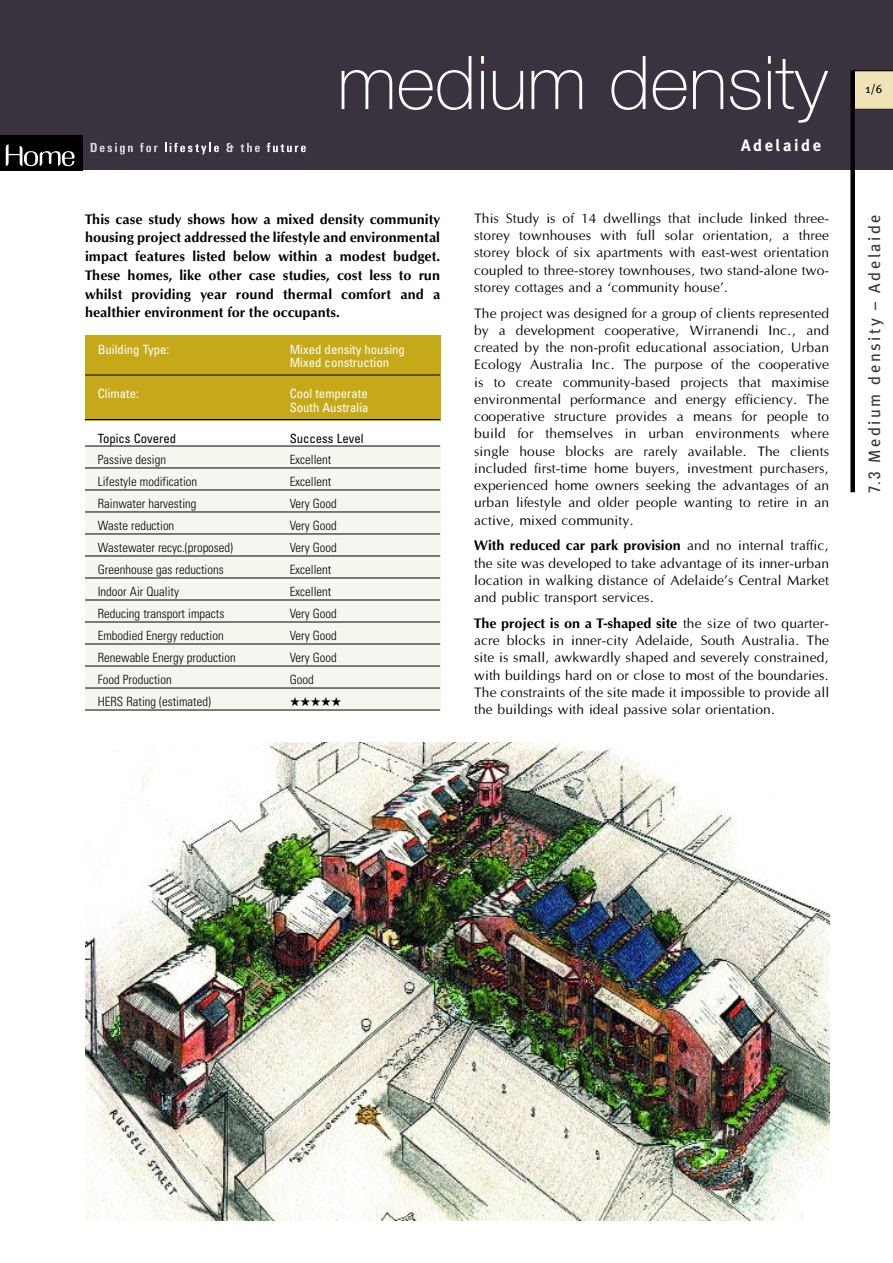
<style>
.page{position:relative;width:893px;height:1263px;background:#fff}
.page>*{position:absolute;margin:0;border:0;box-sizing:border-box;transform-origin:0 0}
.t1{font:100 74.25px "Helvetica Neue";color:#fff}
.t2{font:16.5px "Meta Plus";letter-spacing:.15em;color:#3b323f}
.t3{font:700 16.5px "Meta Plus";letter-spacing:.15em;color:#fff}
.para_2{font:14.25px/17.2px "Optane";color:#000;text-align:justify}
.para_1{font:500 14.25px/18.8px "Optus T";color:#000;text-align:justify}
.tabletext{font:300 condensed 12.75px "Univers";color:#000}
.tablehead{font:condensed 12.75px/13.5px "Univers";color:#fff}
.tablehead-2{font:condensed 12.75px "Univers";color:#000}
.t4{font:12px "Meta Plus";color:#000}
.s1{font-family:"Optus T";font-weight:500}
.s2{font-family:"Univers";font-stretch:condensed}
</style>
<div class="page">
<div style="left:0;top:0;width:893px;height:170px;background:#3b323f"></div>
<div style="left:0;top:135px;width:82px;height:35px;background:#000"></div>
<svg style="left:91px;top:143px;width:42px;height:11px"></svg>
<svg style="left:140px;top:143px;width:18px;height:9px"></svg>
<svg style="left:165px;top:143px;width:54px;height:11px"></svg>
<svg style="left:226px;top:143px;width:8px;height:9px"></svg>
<svg style="left:240px;top:143px;width:20px;height:9px"></svg>
<svg style="left:267px;top:143px;width:39px;height:9px"></svg>
<svg style="left:6px;top:144px;width:69px;height:22px"></svg>
<svg style="left:853px;top:70px;width:40px;height:40px"></svg>
<div style="left:850px;top:71px;width:5px;height:421px;background:#000"></div>
<div style="left:85px;top:446px;width:355px;height:264px;background:#f6f6ef"></div>
<div style="left:85px;top:335px;width:355px;height:85px;background:#c6a919"></div>
<hr style="left:85px;top:375px;width:355px;height:1px;background:#000">
<hr style="left:85px;top:419px;width:355px;height:1px;background:#000">
<hr style="left:85px;top:446px;width:355px;height:1px;background:#000">
<hr style="left:85px;top:468px;width:355px;height:1px;background:#000">
<hr style="left:85px;top:490px;width:355px;height:1px;background:#000">
<hr style="left:85px;top:512px;width:355px;height:1px;background:#000">
<hr style="left:85px;top:534px;width:355px;height:1px;background:#000">
<hr style="left:85px;top:556px;width:355px;height:1px;background:#000">
<hr style="left:85px;top:578px;width:355px;height:1px;background:#000">
<hr style="left:85px;top:600px;width:355px;height:1px;background:#000">
<hr style="left:85px;top:622px;width:355px;height:1px;background:#000">
<hr style="left:85px;top:644px;width:355px;height:1px;background:#000">
<hr style="left:85px;top:666px;width:355px;height:1px;background:#000">
<hr style="left:85px;top:688px;width:355px;height:1px;background:#000">
<hr style="left:85px;top:710px;width:355px;height:1px;background:#000">
<img style="left:85px;top:742px;width:744px;height:478px">
<p class="t1" style="left:337px;top:40px;width:492px">medium density</p>
<p class="para_1" style="left:85px;top:209px;width:357px">This case study shows how a mixed density community housing project addressed the lifestyle and environmental impact features listed below within a modest budget.<br>These homes, like other case studies, cost less to run whilst providing year round thermal comfort and a healthier environment for the occupants.</p>
<p class="tablehead" style="left:98px;top:342px;width:73px">Building Type:</p>
<p class="tablehead" style="left:290px;top:342px;width:117px">Mixed density housing<br>Mixed construction</p>
<p class="tablehead" style="left:98px;top:387px;width:43px">Climate:</p>
<p class="tablehead" style="left:290px;top:387px;width:80px">Cool temperate<br>South Australia</p>
<p class="tablehead-2" style="left:98px;top:430px;width:80px">Topics Covered</p>
<p class="tablehead-2" style="left:290px;top:430px;width:75px">Success Level</p>
<p class="tabletext" style="left:98px;top:451px;width:70px">Passive design</p>
<p class="tabletext" style="left:290px;top:451px;width:43px">Excellent</p>
<p class="tabletext" style="left:98px;top:473px;width:101px">Lifestyle modification</p>
<p class="tabletext" style="left:290px;top:473px;width:43px">Excellent</p>
<p class="tabletext" style="left:98px;top:495px;width:100px">Rainwater harvesting</p>
<p class="tabletext" style="left:290px;top:495px;width:49px">Very Good</p>
<p class="tabletext" style="left:98px;top:517px;width:78px">Waste reduction</p>
<p class="tabletext" style="left:290px;top:517px;width:49px">Very Good</p>
<p class="tabletext" style="left:98px;top:539px;width:137px">Wastewater recyc.(proposed)</p>
<p class="tabletext" style="left:290px;top:539px;width:49px">Very Good</p>
<p class="tabletext" style="left:98px;top:561px;width:127px">Greenhouse gas reductions</p>
<p class="tabletext" style="left:290px;top:561px;width:43px">Excellent</p>
<p class="tabletext" style="left:98px;top:583px;width:83px">Indoor Air Quality</p>
<p class="tabletext" style="left:290px;top:583px;width:43px">Excellent</p>
<p class="tabletext" style="left:98px;top:605px;width:128px">Reducing transport impacts</p>
<p class="tabletext" style="left:290px;top:605px;width:49px">Very Good</p>
<p class="tabletext" style="left:98px;top:627px;width:127px">Embodied Energy reduction</p>
<p class="tabletext" style="left:290px;top:627px;width:49px">Very Good</p>
<p class="tabletext" style="left:98px;top:649px;width:139px">Renewable Energy production</p>
<p class="tabletext" style="left:290px;top:649px;width:49px">Very Good</p>
<p class="tabletext" style="left:98px;top:671px;width:75px">Food Production</p>
<p class="tabletext" style="left:290px;top:671px;width:26px">Good</p>
<p class="tabletext" style="left:98px;top:693px;width:115px">HERS Rating (estimated)</p>
<p class="t3" style="left:741px;top:136px;width:81px">Adelaide</p>
<p class="para_2" style="left:474px;top:210px;width:357px">This Study is of 14 dwellings that include linked three&shy;storey townhouses with full solar orientation, a three storey block of six apartments with east-west orientation coupled to three-storey townhouses, two stand-alone two&shy;storey cottages and a ‘community house’.</p>
<p class="para_2" style="left:474px;top:305px;width:357px">The project was designed for a group of clients represented by a development cooperative, Wirranendi Inc., and created by the non-profit educational association, Urban Ecology Australia Inc. The purpose of the cooperative is to create community-based projects that maximise environmental performance and energy efficiency. The cooperative structure provides a means for people to build for themselves in urban environments where single house blocks are rarely available. The clients included first-time home buyers, investment purchasers, experienced home owners seeking the advantages of an urban lifestyle and older people wanting to retire in an active, mixed community.</p>
<p class="para_2" style="left:474px;top:538px;width:357px"><span class="s1">With reduced car park provision</span> and no internal traffic, the site was developed to take advantage of its inner-urban location in walking distance of Adelaide’s Central Market and public transport services.</p>
<p class="para_2" style="left:474px;top:615px;width:357px"><span class="s1">The project is on a T-shaped site</span> the size of two quarter&shy;acre blocks in inner-city Adelaide, South Australia. The site is small, awkwardly shaped and severely constrained, with buildings hard on or close to most of the boundaries.<br>The constraints of the site made it impossible to provide all the buildings with ideal passive solar orientation.</p>
<p class="t4" style="left:865px;top:82px;width:18px">1/6</p>
<p class="t2" style="left:865px;top:493px;width:280px;rotate:-90deg"><span class="s2">7.3</span> Medium density – Adelaide</p>
</div>
